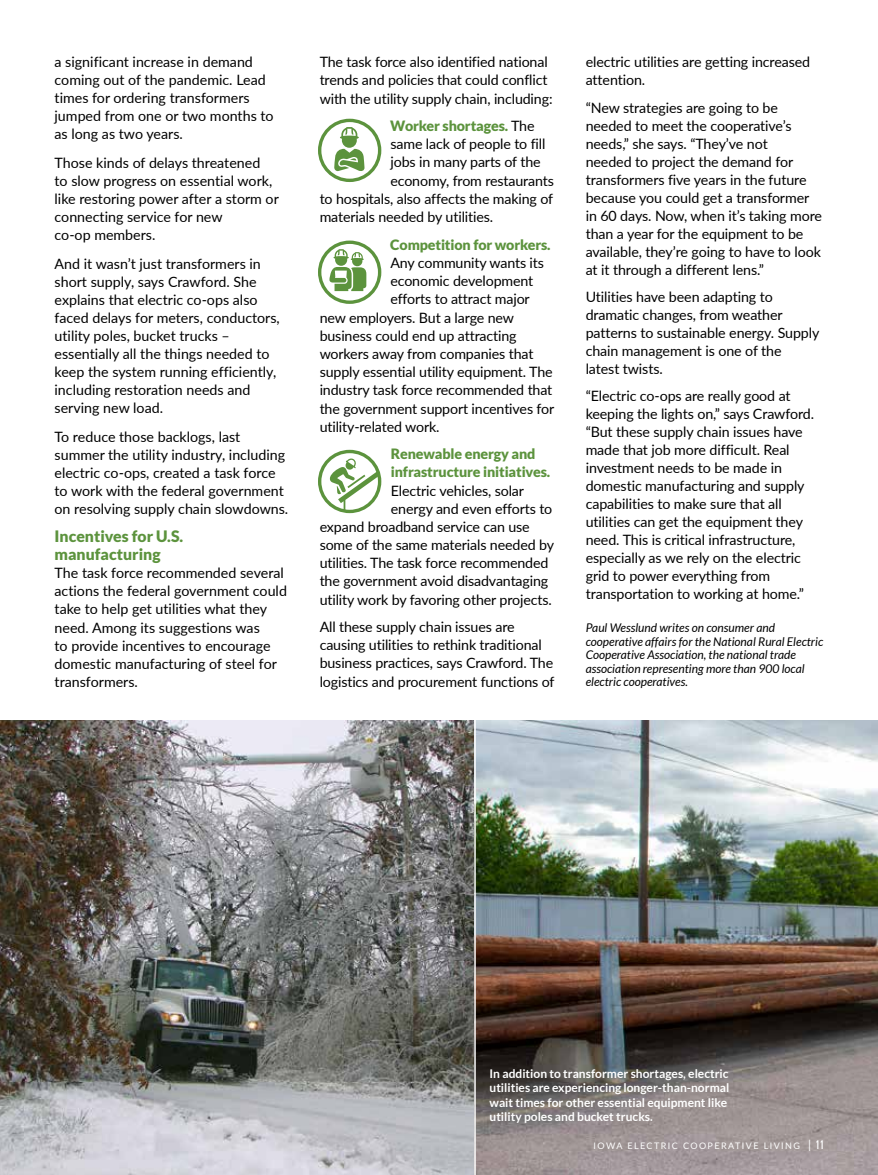
<style>
.page{position:relative;width:878px;height:1175px;background:#fff}
.page>*{position:absolute;margin:0;border:0;box-sizing:border-box;transform-origin:0 0}
.t1{font:900 15.75px/18px "Lato";color:#5c933d}
.t2{font:14.25px/18px "Lato";letter-spacing:-.005em;color:#000}
.t3{font:900 14.25px/18.1px "Lato";letter-spacing:-.01em;color:#5c933d}
.t4{font:italic 12px/13.5px "Lato";color:#000}
.t5{font:700 12px/14.4px "Lato";color:#fff}
.t6{font:9px "Lato";letter-spacing:.16em;color:#fff}
.s1{font-weight:400;color:#000}
.s2{font-size:12px}
.s3{font-family:"Univers LT Std";font-stretch:ultra-condensed;font-size:12px}
</style>
<div class="page">
<img style="left:0;top:721px;width:878px;height:453px">
<hr style="left:474px;top:716px;width:2px;height:458px;background:#fff">
<div style="left:318px;top:119px;width:63px;height:63px;border:3px solid #5c933d;border-radius:50%"></div>
<svg style="left:334px;top:127px;width:30px;height:45px"></svg>
<svg style="left:329px;top:249px;width:37px;height:42px"></svg>
<div style="left:318px;top:240px;width:63px;height:64px;border:3px solid #5c933d;border-radius:50%"></div>
<svg style="left:329px;top:458px;width:51px;height:52px"></svg>
<div style="left:318px;top:450px;width:63px;height:63px;border:3px solid #5c933d;border-radius:50%"></div>
<p class="t2" style="left:55px;top:52px;width:220px">a significant increase in demand coming out of the pandemic. Lead times for ordering transformers jumped from one or two months to as long as two years.</p>
<p class="t2" style="left:55px;top:153px;width:226px">Those kinds of delays threatened<br>to slow progress on essential work, like restoring power after a storm or connecting service for new<br>co-op members.</p>
<p class="t2" style="left:55px;top:254px;width:227px">And it wasn’t just transformers in short supply, says Crawford. She explains that electric co-ops also faced delays for meters, conductors, utility poles, bucket trucks – essentially all the things needed to keep the system running efficiently, including restoration needs and serving new load.</p>
<p class="t2" style="left:55px;top:427px;width:235px">To reduce those backlogs, last summer the utility industry, including electric co-ops, created a task force to work with the federal government on resolving supply chain slowdowns.</p>
<p class="t1" style="left:55px;top:527px;width:130px">Incentives for U.S. manufacturing</p>
<p class="t2" style="left:55px;top:563px;width:234px">The task force recommended several actions the federal government could take to help get utilities what they need. Among its suggestions was<br>to provide incentives to encourage domestic manufacturing of steel for transformers.</p>
<p class="t2" style="left:320px;top:52px;width:234px">The task force also identified national trends and policies that could conflict with the utility supply chain, including:</p>
<p class="t3" style="left:390px;top:116px;width:146px">Worker shortages. <span class="s1">The</span></p>
<p class="t2" style="left:390px;top:134px;width:156px">same lack of people to fill</p>
<p class="t2" style="left:390px;top:153px;width:152px">jobs in many parts of the</p>
<p class="t2" style="left:390px;top:171px;width:165px">economy, from restaurants</p>
<p class="t2" style="left:320px;top:189px;width:235px">to hospitals, also affects the making of</p>
<p class="t2" style="left:320px;top:207px;width:175px">materials needed by utilities.</p>
<p class="t3" style="left:390px;top:235px;width:162px">Competition for workers.</p>
<p class="t2" style="left:390px;top:253px;width:155px">Any community wants its</p>
<p class="t2" style="left:390px;top:271px;width:144px">economic development</p>
<p class="t2" style="left:390px;top:290px;width:141px">efforts to attract major</p>
<p class="t2" style="left:320px;top:308px;width:196px">new employers. But a large new</p>
<p class="t2" style="left:320px;top:326px;width:198px">business could end up attracting</p>
<p class="t2" style="left:320px;top:344px;width:215px">workers away from companies that</p>
<p class="t2" style="left:320px;top:362px;width:234px">supply essential utility equipment. The</p>
<p class="t2" style="left:320px;top:380px;width:234px">industry task force recommended that</p>
<p class="t2" style="left:320px;top:399px;width:236px">the government support incentives for</p>
<p class="t2" style="left:320px;top:417px;width:121px">utility-related work.</p>
<p class="t3" style="left:391px;top:444px;width:161px">Renewable energy and infrastructure initiatives.</p>
<p class="t2" style="left:391px;top:481px;width:135px">Electric vehicles, solar</p>
<p class="t2" style="left:391px;top:499px;width:163px">energy and even efforts to</p>
<p class="t2" style="left:320px;top:517px;width:212px">expand broadband service can use</p>
<p class="t2" style="left:320px;top:535px;width:236px">some of the same materials needed by</p>
<p class="t2" style="left:320px;top:553px;width:230px">utilities. The task force recommended</p>
<p class="t2" style="left:320px;top:571px;width:230px">the government avoid disadvantaging</p>
<p class="t2" style="left:320px;top:590px;width:233px">utility work by favoring other projects.</p>
<p class="t2" style="left:320px;top:617px;width:236px">All these supply chain issues are causing utilities to rethink traditional business practices, says Crawford. The logistics and procurement functions of</p>
<p class="t2" style="left:585px;top:53px;width:226px">electric utilities are getting increased attention.</p>
<p class="t2" style="left:585px;top:98px;width:238px">“New strategies are going to be needed to meet the cooperative’s needs,” she says. “They’ve not<br>needed to project the demand for transformers five years in the future because you could get a transformer in 60 days. Now, when it’s taking more than a year for the equipment to be available, they’re going to have to look at it through a different lens.”</p>
<p class="t2" style="left:585px;top:287px;width:235px">Utilities have been adapting to dramatic changes, from weather patterns to sustainable energy. Supply chain management is one of the<br>latest twists.</p>
<p class="t2" style="left:585px;top:386px;width:230px">“Electric co-ops are really good at keeping the lights on,” says Crawford. “But these supply chain issues have made that job more difficult. Real investment needs to be made in domestic manufacturing and supply capabilities to make sure that all utilities can get the equipment they need. This is critical infrastructure, especially as we rely on the electric grid to power everything from transportation to working at home.”</p>
<p class="t4" style="left:585px;top:621px;width:239px">Paul Wesslund writes on consumer and cooperative affairs for the National Rural Electric Cooperative Association, the national trade association representing more than 900 local electric cooperatives.</p>
<p class="t5" style="left:489px;top:1066px;width:241px">In addition to transformer shortages, electric utilities are experiencing longer-than-normal wait times for other essential equipment like utility poles and bucket trucks.</p>
<p class="t6" style="left:593px;top:1139px;width:232px">IOWA ELECTRIC COOPERATIVE LIVING <span class="s2">|</span> <span class="s3">11</span></p>
</div>
